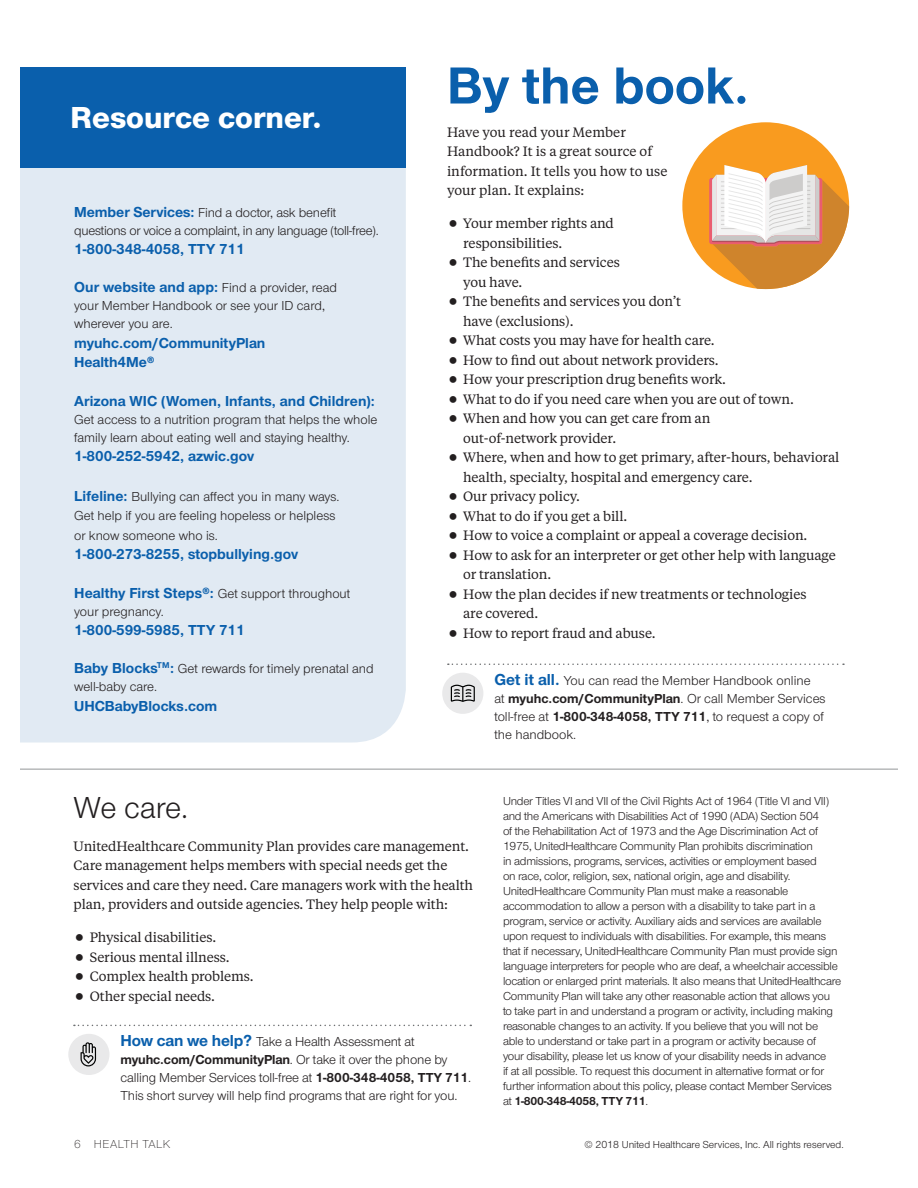
<style>
.page{position:relative;width:918px;height:1188px;background:#fff}
.page>*{position:absolute;margin:0;border:0;box-sizing:border-box;transform-origin:0 0}
.t1{font:700 54px "UHC Sans";color:#0a5fac}
.t2{font:800 31.5px "UHC Sans";color:#fff}
.t3{font:31.5px "UHC Sans";letter-spacing:-.005em;color:#231f20}
.t4{font:700 15px/19.5px "UHC Sans";color:#0a5fac}
.t5{font:13.5px/19.5px "UHC Serif Text";letter-spacing:-.01em;color:#231f20}
.t6{font:13.5px/18px "UHC Sans";color:#231f20}
.t7{font:13.5px/18px "UHC Sans";letter-spacing:-.02em;color:#231f20}
.t8{font:12px/15px "UHC Sans";letter-spacing:-.02em;color:#231f20}
.t9{font:300 12px "UHC Sans";letter-spacing:.04em;color:#231f20}
.t10{font:10.5px "UHC Sans";color:#231f20}
.s1{font-weight:700;font-size:15px;color:#0a5fac}
.s2{font-weight:700;font-size:16.5px;color:#0a5fac}
.s3{font-weight:700}
</style>
<div class="page">
<svg style="left:682px;top:122px;width:167px;height:167px"></svg>
<div style="left:20px;top:168px;width:386px;height:575px;background:#e1eaf3"></div>
<div style="left:20px;top:68px;width:386px;height:100px;background:#0a5fac"></div>
<hr style="left:20px;top:769px;width:878px;height:1px;background:#939698">
<svg style="left:448px;top:664px;width:396px;height:1px"></svg>
<div style="left:442px;top:673px;width:41px;height:41px;background:#e9e9ea;border-radius:50%"></div>
<svg style="left:451px;top:685px;width:24px;height:17px"></svg>
<svg style="left:74px;top:1025px;width:397px;height:1px"></svg>
<div style="left:68px;top:1034px;width:41px;height:41px;background:#e9e9ea;border-radius:50%"></div>
<svg style="left:81px;top:1042px;width:15px;height:24px"></svg>
<h2 class="t2" style="left:71px;top:99px;width:253px">Resource corner.</h2>
<p class="t7" style="left:74px;top:204px;width:306px"><span class="s1">Member Services:</span> Find a doctor, ask benefit questions or voice a complaint, in any language (toll-free).</p>
<p class="t4" style="left:74px;top:240px;width:172px">1-800-348-4058, TTY 711</p>
<p class="t6" style="left:74px;top:280px;width:264px"><span class="s1">Our website and app:</span> Find a provider, read your Member Handbook or see your ID card, wherever you are.</p>
<p class="t4" style="left:74px;top:334px;width:193px">myuhc.com/CommunityPlan<br>Health4Me®</p>
<p class="t4" style="left:74px;top:392px;width:302px">Arizona WIC (Women, Infants, and Children):</p>
<p class="t6" style="left:74px;top:411px;width:305px">Get access to a nutrition program that helps the whole family learn about eating well and staying healthy.</p>
<p class="t4" style="left:74px;top:447px;width:181px">1-800-252-5942, azwic.gov</p>
<p class="t6" style="left:74px;top:487px;width:267px;line-height:19.5px"><span class="s1">Lifeline:</span> Bullying can affect you in many ways.<br>Get help if you are feeling hopeless or helpless or know someone who is.</p>
<p class="t4" style="left:74px;top:545px;width:225px">1-800-273-8255, stopbullying.gov</p>
<p class="t6" style="left:74px;top:585px;width:278px"><span class="s1">Healthy First Steps®:</span> Get support throughout your pregnancy.</p>
<p class="t4" style="left:74px;top:621px;width:172px">1-800-599-5985, TTY 711</p>
<p class="t6" style="left:74px;top:661px;width:301px"><span class="s1">Baby Blocks</span><sup>TM</sup><span class="s1">:</span> Get rewards for timely prenatal and well-baby care.</p>
<p class="t4" style="left:74px;top:697px;width:145px">UHCBabyBlocks.com</p>
<h1 class="t1" style="left:447px;top:64px;width:303px">By the book.</h1>
<p class="t5" style="left:447px;top:123px;width:222px">Have you read your Member<br>Handbook? It is a great source of information. It tells you how to use your plan. It explains:</p>
<p class="t5" style="left:463px;top:214px;width:378px">Your member rights and<br>responsibilities.<br>The benefits and services<br>you have.<br>The benefits and services you don’t<br>have (exclusions).<br>What costs you may have for health care.<br>How to find out about network providers.<br>How your prescription drug benefits work.<br>What to do if you need care when you are out of town.<br>When and how you can get care from an<br>out-of-network provider.<br>Where, when and how to get primary, after-hours, behavioral health, specialty, hospital and emergency care.<br>Our privacy policy.<br>What to do if you get a bill.<br>How to voice a complaint or appeal a coverage decision.<br>How to ask for an interpreter or get other help with language or translation.<br>How the plan decides if new treatments or technologies<br>are covered.<br>How to report fraud and abuse.</p>
<p class="t6" style="left:494px;top:672px;width:333px"><span class="s2">Get it all.</span> You can read the Member Handbook online<br>at <span class="s3">myuhc.com/CommunityPlan</span>. Or call Member Services toll-free at <span class="s3">1-800-348-4058, TTY 711</span>, to request a copy of the handbook.</p>
<h2 class="t3" style="left:74px;top:795px;width:116px">We care.</h2>
<p class="t5" style="left:74px;top:837px;width:401px">UnitedHealthcare Community Plan provides care management.<br>Care management helps members with special needs get the services and care they need. Care managers work with the health plan, providers and outside agencies. They help people with:</p>
<p class="t5" style="left:90px;top:928px;width:165px">Physical disabilities.<br>Serious mental illness.<br>Complex health problems.<br>Other special needs.</p>
<p class="t6" style="left:121px;top:1033px;width:352px"><span class="s2">How can we help?</span> Take a Health Assessment at <span class="s3">myuhc.com/CommunityPlan</span>. Or take it over the phone by calling Member Services toll-free at <span class="s3">1-800-348-4058, TTY 711</span>.<br>This short survey will help find programs that are right for you.</p>
<p class="t8" style="left:503px;top:794px;width:340px">Under Titles VI and VII of the Civil Rights Act of 1964 (Title VI and VII) and the Americans with Disabilities Act of 1990 (ADA) Section 504<br>of the Rehabilitation Act of 1973 and the Age Discrimination Act of 1975, UnitedHealthcare Community Plan prohibits discrimination<br>in admissions, programs, services, activities or employment based<br>on race, color, religion, sex, national origin, age and disability.<br>UnitedHealthcare Community Plan must make a reasonable accommodation to allow a person with a disability to take part in a program, service or activity. Auxiliary aids and services are available upon request to individuals with disabilities. For example, this means that if necessary, UnitedHealthcare Community Plan must provide sign language interpreters for people who are deaf, a wheelchair accessible location or enlarged print materials. It also means that UnitedHealthcare Community Plan will take any other reasonable action that allows you to take part in and understand a program or activity, including making reasonable changes to an activity. If you believe that you will not be able to understand or take part in a program or activity because of<br>your disability, please let us know of your disability needs in advance<br>if at all possible. To request this document in alternative format or for further information about this policy, please contact Member Services at <span class="s3">1-800-348-4058, TTY 711</span>.</p>
<p class="t9" style="left:74px;top:1139px;width:98px">6 HEALTH TALK</p>
<p class="t10" style="left:585px;top:1141px;width:261px">© 2018 United Healthcare Services, Inc. All rights reserved.</p>
</div>
